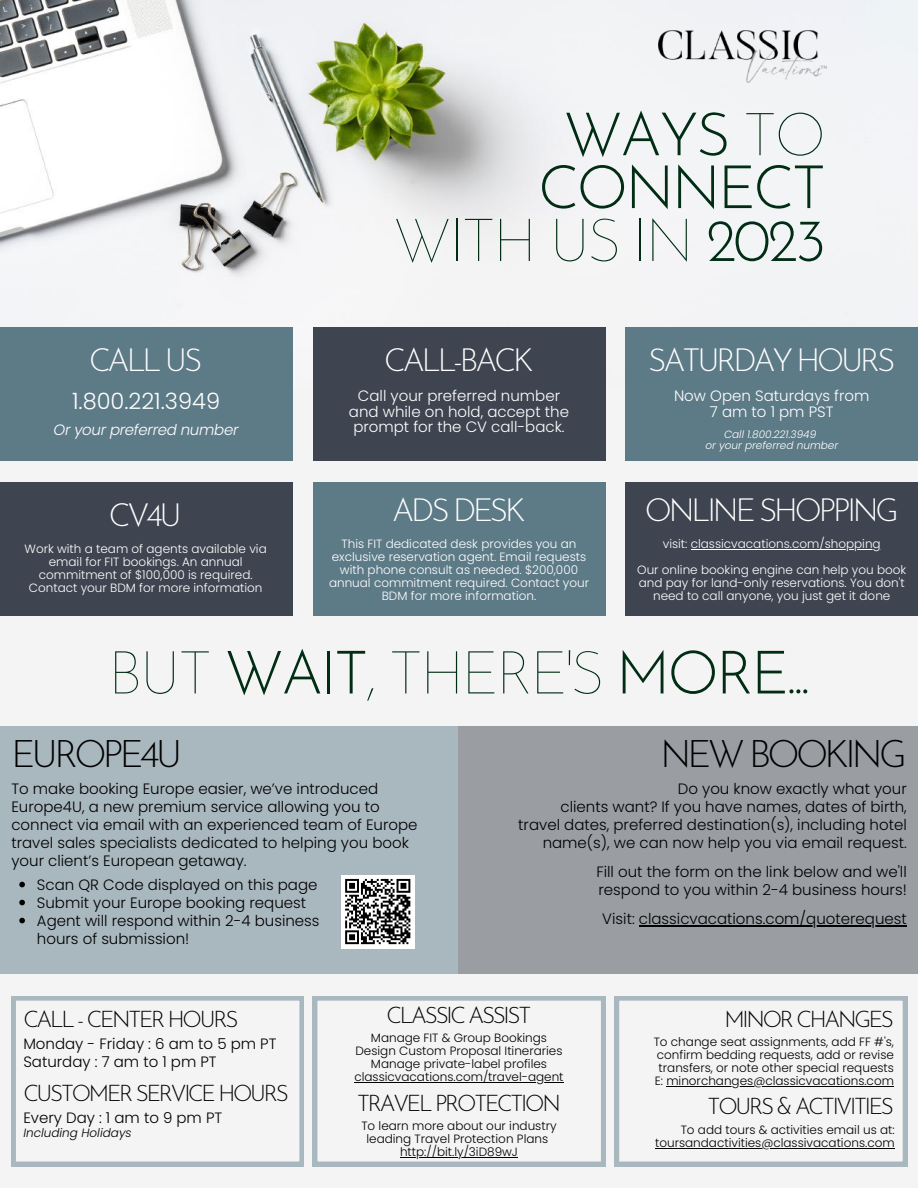
<style>
.page{position:relative;width:918px;height:1188px;background:#f4f4f4}
.page>*{position:absolute;margin:0;border:0;box-sizing:border-box;transform-origin:0 0}
.t1{font:300 60px/52.9px "Josefin Sans";letter-spacing:-.05em;color:#002d14;text-align:right}
.t2{font:100 60px "Josefin Sans";letter-spacing:-.05em;color:#002d14}
.t3{font:300 37.5px "Josefin Sans";letter-spacing:-.1em;color:#000}
.t4{font:300 31.5px "Josefin Sans";letter-spacing:-.1em;color:#fff}
.t5{font:300 22.5px "Josefin Sans";letter-spacing:-.1em;color:#000}
.t6{font:300 22.5px "Poppins";color:#fff}
.t7{font:300 15px/18px "Poppins";color:#000}
.t8{font:300 15px/15.8px "Poppins";color:#fff;text-align:center}
.t9{font:italic 300 15px "Poppins";letter-spacing:-.02em;color:#fff}
.t10{font:300 12px/13px "Poppins";color:#fff;text-align:center}
.t11{font:300 12px/13px "Poppins";color:#000;text-align:center}
.t12{font:italic 300 12px "Poppins";color:#000}
.t13{font:italic 300 10.5px/11.4px "Poppins";color:#fff;text-align:center}
.s1{font-weight:100}
.s2{font-weight:300}
</style>
<div class="page">
<img style="left:0;top:0;width:659px;height:387px">
<div style="left:0;top:327px;width:292px;height:133px;background:#5d7a87"></div>
<div style="left:313px;top:327px;width:292px;height:133px;background:#3e4550"></div>
<div style="left:626px;top:327px;width:292px;height:133px;background:#5d7a87"></div>
<div style="left:0;top:483px;width:292px;height:133px;background:#3e4550"></div>
<div style="left:313px;top:483px;width:292px;height:133px;background:#5d7a87"></div>
<div style="left:626px;top:483px;width:292px;height:133px;background:#3e4550"></div>
<div style="left:0;top:726px;width:458px;height:248px;background:#a9b7be"></div>
<div style="left:458px;top:726px;width:460px;height:248px;background:#9a9da2"></div>
<img style="left:659px;top:30px;width:168px;height:53px">
<svg style="left:313px;top:996px;width:292px;height:170px"></svg>
<div style="left:341px;top:875px;width:73px;height:73px;background:#fff"></div>
<svg style="left:345px;top:878px;width:66px;height:67px"></svg>
<hr style="left:691px;top:549px;width:190px;height:1px;background:#fff">
<svg style="left:19px;top:882px;width:6px;height:5px"></svg>
<svg style="left:19px;top:900px;width:6px;height:5px"></svg>
<svg style="left:19px;top:918px;width:6px;height:5px"></svg>
<hr style="left:639px;top:926px;width:268px;height:1px;background:#000">
<svg style="left:11px;top:996px;width:293px;height:170px"></svg>
<hr style="left:354px;top:1082px;width:210px;height:1px;background:#000">
<hr style="left:400px;top:1157px;width:118px;height:1px;background:#000">
<svg style="left:615px;top:996px;width:292px;height:170px"></svg>
<hr style="left:666px;top:1086px;width:228px;height:1px;background:#000">
<hr style="left:655px;top:1148px;width:240px;height:1px;background:#000">
<h3 class="t4" style="left:89px;top:347px;width:115px">CALL US</h3>
<h3 class="t6" style="left:72px;top:385px;width:150px">1.800.221.3949</h3>
<p class="t9" style="left:54px;top:419px;width:186px">Or your preferred number</p>
<h3 class="t4" style="left:109px;top:502px;width:74px">CV4U</h3>
<p class="t10" style="left:25px;top:542px;width:244px">Work with a team of agents available via email for FIT bookings. An annual commitment of $100,000 is required.<br>Contact your BDM for more information</p>
<h1 class="t1" style="left:393px;top:114px;width:435px">WAYS <span class="s1">TO<br></span>CONNECT<br><span class="s1">WITH US IN</span> 2023</h1>
<h3 class="t4" style="left:384px;top:347px;width:151px">CALL-BACK</h3>
<p class="t8" style="left:349px;top:388px;width:222px">Call your preferred number and while on hold, accept the prompt for the CV call-back.</p>
<h3 class="t4" style="left:392px;top:497px;width:135px">ADS DESK</h3>
<p class="t10" style="left:329px;top:538px;width:262px">This FIT dedicated desk provides you an exclusive reservation agent. Email requests with phone consult as needed. $200,000 annual commitment required. Contact your BDM for more information.</p>
<h3 class="t4" style="left:648px;top:347px;width:249px">SATURDAY HOURS</h3>
<p class="t8" style="left:674px;top:388px;width:197px">Now Open Saturdays from<br>7 am to 1 pm PST</p>
<p class="t13" style="left:705px;top:428px;width:134px">Call 1.800.221.3949<br>or your preferred number</p>
<h3 class="t4" style="left:645px;top:497px;width:256px">ONLINE SHOPPING</h3>
<p class="t10" style="left:663px;top:537px;width:219px">visit: classicvacations.com/shopping</p>
<p class="t10" style="left:637px;top:563px;width:271px">Our online booking engine can help you book and pay for land-only reservations. You don't need to call anyone, you just get it done</p>
<h1 class="t2" style="left:108px;top:648px;width:703px">BUT <span class="s2">WAIT</span>, THERE'S <span class="s2">MORE...</span></h1>
<h2 class="t3" style="left:11px;top:739px;width:172px">EUROPE4U</h2>
<p class="t7" style="left:11px;top:780px;width:408px">To make booking Europe easier, we’ve introduced Europe4U, a new premium service allowing you to connect via email with an experienced team of Europe travel sales specialists dedicated to helping you book your client’s European getaway.</p>
<p class="t7" style="left:37px;top:875px;width:284px">Scan QR Code displayed on this page<br>Submit your Europe booking request<br>Agent will respond within 2-4 business hours of submission!</p>
<h2 class="t3" style="left:661px;top:739px;width:248px">NEW BOOKING</h2>
<p class="t7" style="left:518px;top:780px;width:390px;text-align:right">Do you know exactly what your<br>clients want? If you have names, dates of birth, travel dates, preferred destination(s), including hotel name(s), we can now help you via email request.</p>
<p class="t7" style="left:596px;top:863px;width:312px">Fill out the form on the link below and we'll respond to you within 2-4 business hours!</p>
<p class="t7" style="left:602px;top:910px;width:306px">Visit: classicvacations.com/quoterequest</p>
<h3 class="t5" style="left:23px;top:1010px;width:217px">CALL - CENTER HOURS</h3>
<p class="t7" style="left:23px;top:1035px;width:255px">Monday - Friday : 6 am to 5 pm PT<br>Saturday : 7 am to 1 pm PT</p>
<h3 class="t5" style="left:23px;top:1084px;width:267px">CUSTOMER SERVICE HOURS</h3>
<p class="t7" style="left:23px;top:1108px;width:201px">Every Day : 1 am to 9 pm PT</p>
<p class="t12" style="left:23px;top:1124px;width:110px">Including Holidays</p>
<h3 class="t5" style="left:387px;top:1006px;width:146px">CLASSIC ASSIST</h3>
<p class="t11" style="left:354px;top:1031px;width:211px">Manage FIT &amp; Group Bookings Design Custom Proposal Itineraries Manage private-label profiles classicvacations.com/travel-agent</p>
<h3 class="t5" style="left:357px;top:1094px;width:205px">TRAVEL PROTECTION</h3>
<p class="t11" style="left:361px;top:1119px;width:197px">To learn more about our industry leading Travel Protection Plans http://bit.ly/3iD89wJ</p>
<h3 class="t5" style="left:724px;top:1010px;width:171px">MINOR CHANGES</h3>
<p class="t11" style="left:654px;top:1035px;width:242px">To change seat assignments, add FF #'s, confirm bedding requests, add or revise transfers, or note other special requests E: minorchanges@classicvacations.com</p>
<p class="t11" style="left:655px;top:1123px;width:241px;text-align:right">To add tours &amp; activities email us at: toursandactivities@classivacations.com</p>
<h3 class="t5" style="left:708px;top:1097px;width:188px">TOURS &amp; ACTIVITIES</h3>
</div>
